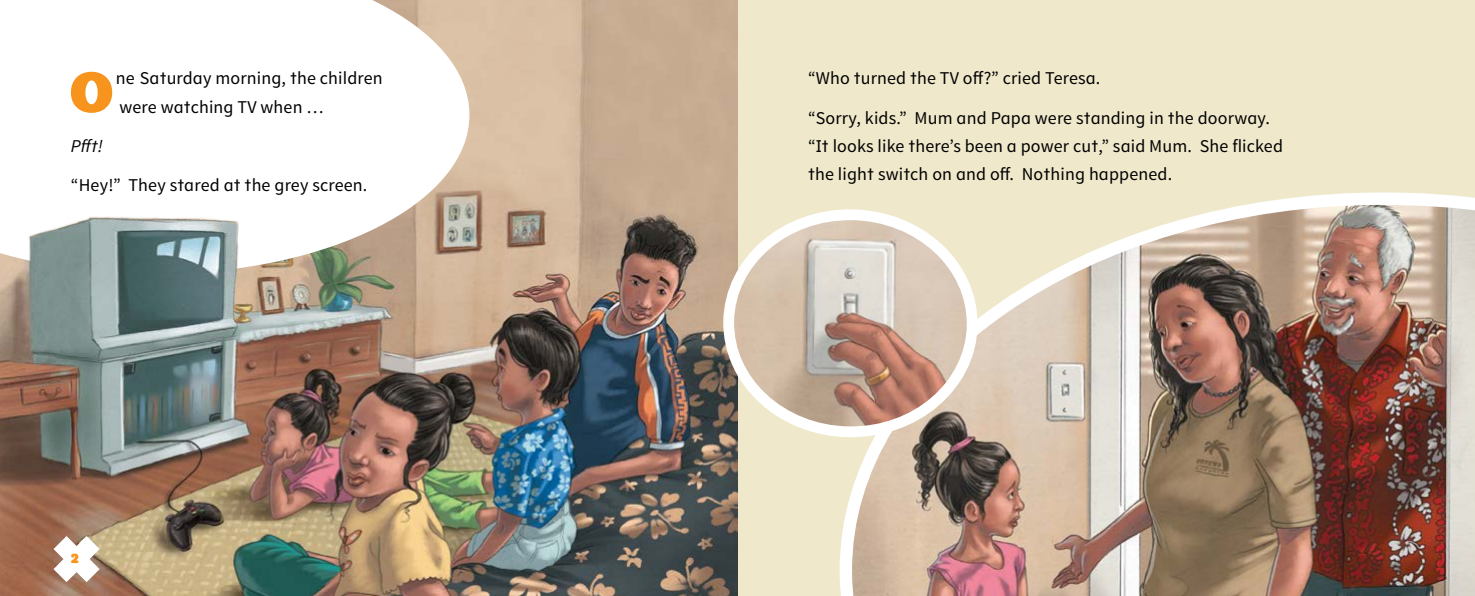
<style>
.page{position:relative;width:1475px;height:596px;background:#fff}
.page>*{position:absolute;margin:0;border:0;box-sizing:border-box;transform-origin:0 0}
.t1{font:58.9px "Coiny";color:#f7941e}
.t2{font:18px/28px "Tipu";letter-spacing:.01em;color:#000}
.t3{font:italic 18px "Tipu";color:#000}
.t4{font:14px "Coiny";color:#f7941e}
</style>
<div class="page">
<div style="left:729px;top:0;width:745px;height:595px;background:#efe8cb"></div>
<img style="left:0;top:0;width:737px;height:595px">
<svg style="left:0;top:0;width:469px;height:274px"></svg>
<img style="left:839px;top:192px;width:635px;height:403px">
<svg style="left:716px;top:203px;width:267px;height:239px"></svg>
<img style="left:0;top:210px;width:251px;height:175px">
<svg style="left:53px;top:535px;width:47px;height:46px"></svg>
<h1 class="t1" style="left:68px;top:58px;width:49px">O</h1>
<p class="t2" style="left:116px;top:66px;width:268px">ne Saturday morning, the children were watching TV when …</p>
<p class="t3" style="left:71px;top:135px;width:34px">Pfft!</p>
<p class="t2" style="left:71px;top:172px;width:298px">“Hey!” They stared at the grey screen.</p>
<p class="t4" style="left:71px;top:549px;width:10px">2</p>
<p class="t2" style="left:807px;top:60px;width:463px;line-height:39.3px">“Who turned the TV off?” cried Teresa.<br>“Sorry, kids.” Mum and Papa were standing in the doorway.</p>
<p class="t2" style="left:807px;top:133px;width:476px">“It looks like there’s been a power cut,” said Mum. She flicked the light switch on and off. Nothing happened.</p>
</div>
